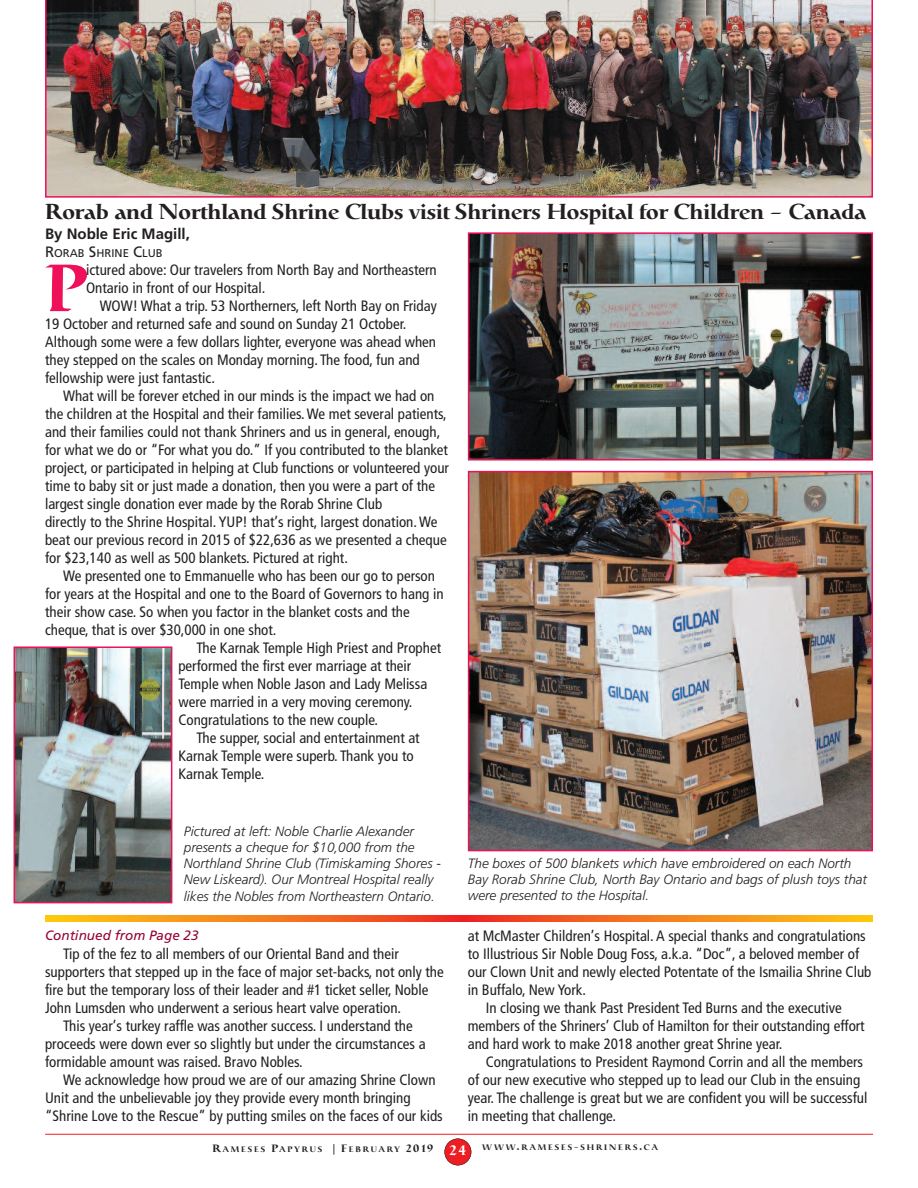
<style>
.page{position:relative;width:918px;height:1188px;background:#fff}
.page>*{position:absolute;margin:0;border:0;box-sizing:border-box;transform-origin:0 0}
.t1{font:500 65.85px "Catull";color:#ee1059}
.t2{font:500 21.45px "Catull";color:#231f20}
.t3{font:condensed 15px/18px "Frutiger";color:#231f20}
.t4{font:700 15px "Frutiger";color:#231f20}
.t5{font:italic 300 13.5px/16.2px "Frutiger";color:#231f20}
.t6{font:italic 13.5px "Frutiger";color:#970331}
.t7{font:11.25px "Frutiger";color:#231f20}
.t8{font:500 7.8px "Catull";letter-spacing:.24em;color:#231f20}
.s1{font-size:15px}
.s2{font-size:10.5px}
.s3{font-size:13.5px;color:#fff}
</style>
<div class="page">
<hr style="left:45px;top:1134px;width:828px;height:1px;background:#ee1d23">
<div style="left:445px;top:1139px;width:26px;height:26px;background:#ee1d23;border-radius:50%"></div>
<div style="left:444px;top:1138px;width:27px;height:27px;border:1px solid #231f20;border-radius:50%"></div>
<img style="left:471px;top:235px;width:399px;height:223px">
<div style="left:468px;top:232px;width:405px;height:229px;border:2px solid #ee1059"></div>
<img style="left:471px;top:474px;width:399px;height:374px">
<div style="left:468px;top:471px;width:405px;height:380px;border:2px solid #ee1059"></div>
<img style="left:17px;top:649px;width:152px;height:251px">
<div style="left:14px;top:646px;width:158px;height:257px;border:2px solid #ee1059"></div>
<img style="left:45px;top:0;width:828px;height:198px">
<svg style="left:45px;top:916px;width:828px;height:6px;background:#f57d1d"></svg>
<h2 class="t2" style="left:45px;top:203px;width:822px">Rorab and Northland Shrine Clubs visit Shriners Hospital for Children – Canada</h2>
<p class="t4" style="left:45px;top:228px;width:146px">By Noble Eric Magill,</p>
<p class="t7" style="left:45px;top:249px;width:119px"><span class="s1">R</span>ORAB <span class="s1">S</span>HRINE <span class="s1">C</span>LUB</p>
<h1 class="t1" style="left:45px;top:263px;width:43px">P</h1>
<p class="t3" style="left:86px;top:262px;width:352px">ictured above: Our travelers from North Bay and Northeastern<br>Ontario in front of our Hospital.</p>
<p class="t3" style="left:45px;top:298px;width:393px;text-indent:55px">WOW! What a trip. 53 Northerners, left North Bay on Friday 19 October and returned safe and sound on Sunday 21 October.<br>Although some were a few dollars lighter, everyone was ahead when they stepped on the scales on Monday morning. The food, fun and fellowship were just fantastic.</p>
<p class="t3" style="left:45px;top:388px;width:405px;text-indent:18px">What will be forever etched in our minds is the impact we had on the children at the Hospital and their families.We met several patients, and their families could not thank Shriners and us in general, enough, for what we do or “For what you do.” If you contributed to the blanket project, or participated in helping at Club functions or volunteered your time to baby sit or just made a donation, then you were a part of the largest single donation ever made by the Rorab Shrine Club<br>directly to the Shrine Hospital. YUP! that’s right, largest donation.We beat our previous record in 2015 of $22,636 as we presented a cheque for $23,140 as well as 500 blankets. Pictured at right.</p>
<p class="t3" style="left:63px;top:568px;width:374px">We presented one to Emmanuelle who has been our go to person</p>
<p class="t3" style="left:45px;top:586px;width:400px">for years at the Hospital and one to the Board of Governors to hang in</p>
<p class="t3" style="left:45px;top:604px;width:366px">their show case. So when you factor in the blanket costs and the</p>
<p class="t3" style="left:45px;top:622px;width:233px">cheque, that is over $30,000 in one shot.</p>
<p class="t3" style="left:196px;top:640px;width:246px">The Karnak Temple High Priest and Prophet</p>
<p class="t3" style="left:178px;top:658px;width:235px">performed the first ever marriage at their</p>
<p class="t3" style="left:178px;top:676px;width:250px">Temple when Noble Jason and Lady Melissa</p>
<p class="t3" style="left:178px;top:694px;width:236px">were married in a very moving ceremony.</p>
<p class="t3" style="left:178px;top:712px;width:201px">Congratulations to the new couple.</p>
<p class="t3" style="left:196px;top:730px;width:225px">The supper, social and entertainment at</p>
<p class="t3" style="left:178px;top:748px;width:237px">Karnak Temple were superb. Thank you to</p>
<p class="t3" style="left:178px;top:766px;width:88px">Karnak Temple.</p>
<p class="t5" style="left:184px;top:824px;width:258px">Pictured at left: Noble Charlie Alexander presents a cheque for $10,000 from the Northland Shrine Club (Timiskaming Shores - New Liskeard). Our Montreal Hospital really likes the Nobles from Northeastern Ontario.</p>
<p class="t6" style="left:45px;top:930px;width:155px">Continued from Page 23</p>
<p class="t3" style="left:63px;top:946px;width:337px">Tip of the fez to all members of our Oriental Band and their</p>
<p class="t3" style="left:45px;top:964px;width:400px">supporters that stepped up in the face of major set-backs, not only the</p>
<p class="t3" style="left:45px;top:982px;width:385px">fire but the temporary loss of their leader and #1 ticket seller, Noble</p>
<p class="t3" style="left:45px;top:1000px;width:358px">John Lumsden who underwent a serious heart valve operation.</p>
<p class="t3" style="left:63px;top:1018px;width:351px">This year’s turkey raffle was another success. I understand the</p>
<p class="t3" style="left:45px;top:1036px;width:382px">proceeds were down ever so slightly but under the circumstances a</p>
<p class="t3" style="left:45px;top:1054px;width:259px">formidable amount was raised. Bravo Nobles.</p>
<p class="t3" style="left:63px;top:1072px;width:374px">We acknowledge how proud we are of our amazing Shrine Clown</p>
<p class="t3" style="left:45px;top:1090px;width:367px">Unit and the unbelievable joy they provide every month bringing</p>
<p class="t3" style="left:45px;top:1108px;width:399px">“Shrine Love to the Rescue” by putting smiles on the faces of our kids</p>
<p class="t5" style="left:468px;top:856px;width:401px">The boxes of 500 blankets which have embroidered on each North<br>Bay Rorab Shrine Club, North Bay Ontario and bags of plush toys that were presented to the Hospital.</p>
<p class="t3" style="left:468px;top:928px;width:400px">at McMaster Children’s Hospital. A special thanks and congratulations</p>
<p class="t3" style="left:468px;top:946px;width:393px">to Illustrious Sir Noble Doug Foss, a.k.a. “Doc”, a beloved member of</p>
<p class="t3" style="left:468px;top:964px;width:405px">our Clown Unit and newly elected Potentate of the Ismailia Shrine Club</p>
<p class="t3" style="left:468px;top:982px;width:120px">in Buffalo, New York.</p>
<p class="t3" style="left:486px;top:1000px;width:357px">In closing we thank Past President Ted Burns and the executive</p>
<p class="t3" style="left:468px;top:1018px;width:398px">members of the Shriners’ Club of Hamilton for their outstanding effort</p>
<p class="t3" style="left:468px;top:1036px;width:316px">and hard work to make 2018 another great Shrine year.</p>
<p class="t3" style="left:486px;top:1054px;width:379px">Congratulations to President Raymond Corrin and all the members</p>
<p class="t3" style="left:468px;top:1072px;width:394px">of our new executive who stepped up to lead our Club in the ensuing</p>
<p class="t3" style="left:468px;top:1090px;width:401px">year. The challenge is great but we are confident you will be successful</p>
<p class="t3" style="left:468px;top:1108px;width:150px">in meeting that challenge.</p>
<p class="t8" style="left:212px;top:1145px;width:447px"><span class="s2">R</span>AMESES <span class="s2">P</span>APYRUS <span class="s2">| F</span>EBRUARY <span class="s2">2019</span> <span class="s3">24</span> WWW<span class="s2">.</span>RAMESES<span class="s2">-</span>SHRINERS<span class="s2">.</span>CA</p>
</div>
